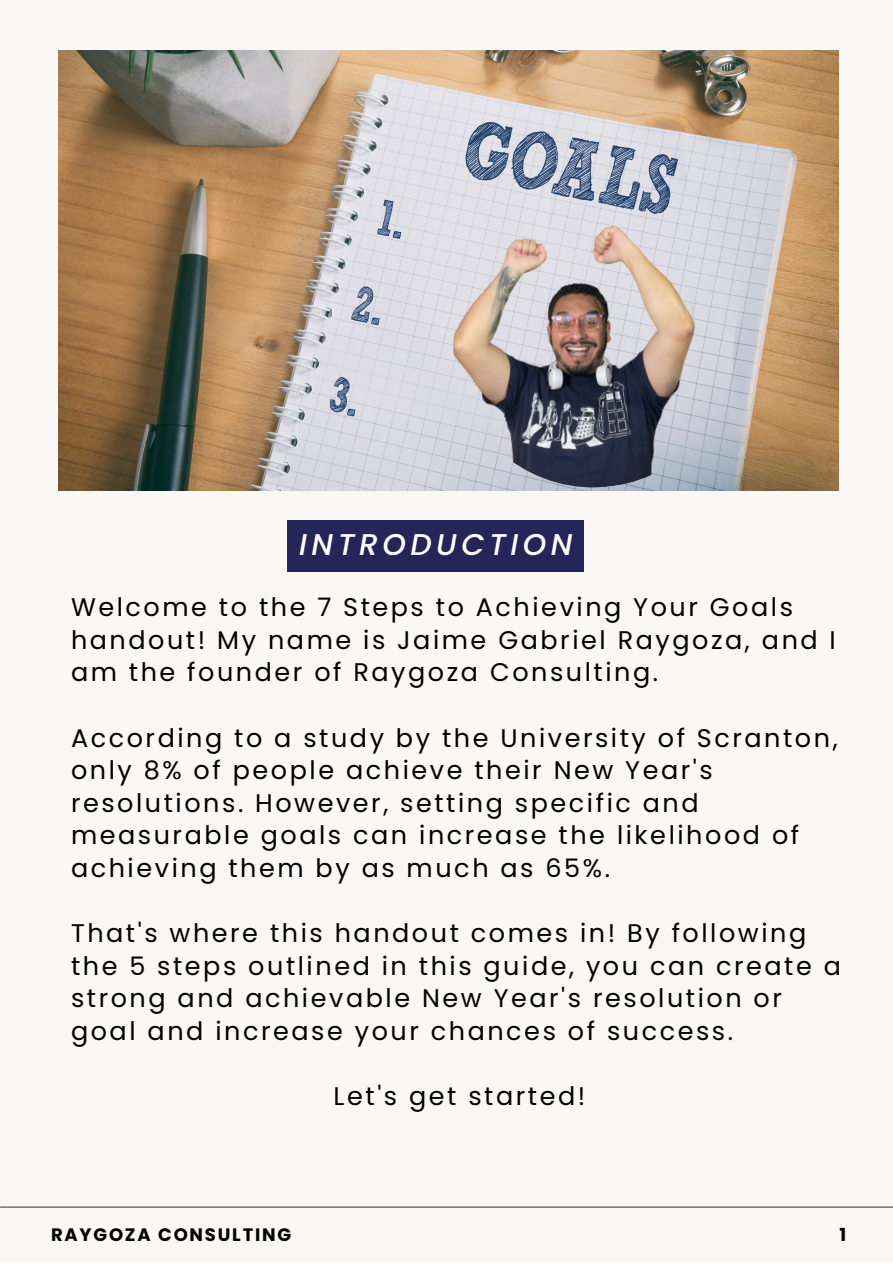
<style>
.page{position:relative;width:893px;height:1264px;background:#fff}
.page>*{position:absolute;margin:0;border:0;box-sizing:border-box;transform-origin:0 0}
.t1{font:italic 500 30px "Poppins";letter-spacing:.15em;color:#fff}
.t2{font:25.5px/32.5px "Poppins";letter-spacing:.1em;color:#000}
.t3{font:700 18px "Poppins";letter-spacing:.1em;color:#000}
</style>
<div class="page">
<div style="left:0;top:0;width:892px;height:1262px;background:#faf8f6"></div>
<img style="left:59px;top:51px;width:779px;height:439px">
<img style="left:444px;top:198px;width:298px;height:293px">
<hr style="left:0;top:1206px;width:892px;height:1px;background:#444">
<div style="left:287px;top:520px;width:297px;height:51px;background:#242659"></div>
<p class="t1" style="left:299px;top:524px;width:275px">INTRODUCTION</p>
<p class="t2" style="left:71px;top:591px;width:766px">Welcome to the 7 Steps to Achieving Your Goals handout! My name is Jaime Gabriel Raygoza, and I am the founder of Raygoza Consulting.</p>
<p class="t2" style="left:71px;top:721px;width:768px">According to a study by the University of Scranton, only 8% of people achieve their New Year's resolutions. However, setting specific and measurable goals can increase the likelihood of achieving them by as much as 65%.</p>
<p class="t2" style="left:71px;top:917px;width:771px">That's where this handout comes in! By following the 5 steps outlined in this guide, you can create a strong and achievable New Year's resolution or goal and increase your chances of success.</p>
<p class="t2" style="left:333px;top:1080px;width:253px">Let's get started!</p>
<p class="t3" style="left:51px;top:1222px;width:242px">RAYGOZA CONSULTING</p>
<p class="t3" style="left:839px;top:1222px;width:8px">1</p>
</div>
